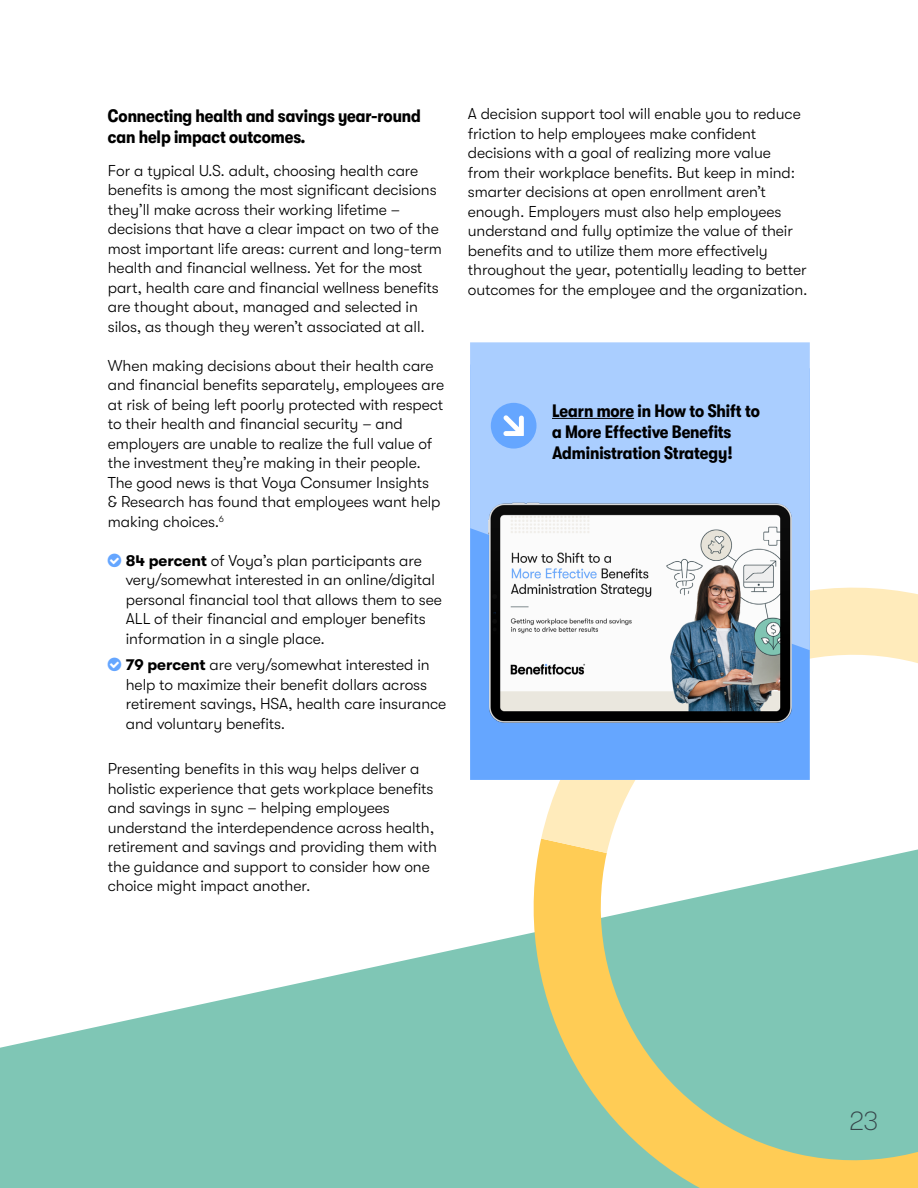
<style>
.page{position:relative;width:918px;height:1188px;background:#fff}
.page>*{position:absolute;margin:0;border:0;box-sizing:border-box;transform-origin:0 0}
.t1{font:100 27px "GT Walsheim Pro";color:#36464b}
.t2{font:700 condensed 18px/21px "GT Walsheim Pro";letter-spacing:-.005em;color:#000}
.t3{font:300 15.75px/19.5px "GT Walsheim Pro";letter-spacing:-.005em;color:#000}
.s1{font-weight:700}
</style>
<div class="page">
<svg style="left:0;top:938px;width:508px;height:250px;fill:#7fc6b5"></svg>
<svg style="left:508px;top:840px;width:410px;height:348px;background:#a7cca5"></svg>
<svg style="left:541px;top:587px;width:377px;height:266px"></svg>
<div style="left:470px;top:735px;width:340px;height:45px;background:#65a6ff"></div>
<div style="left:470px;top:342px;width:340px;height:149px;background:#aaceff"></div>
<hr style="left:552px;top:418px;width:82px;height:1px;background:#000">
<img style="left:470px;top:491px;width:384px;height:244px">
<div style="left:491px;top:403px;width:46px;height:46px;background:#65a6ff;border-radius:50%"></div>
<svg style="left:503px;top:415px;width:21px;height:21px"></svg>
<p class="t2" style="left:108px;top:105px;width:315px">Connecting health and savings year-round can help impact outcomes.</p>
<p class="t3" style="left:108px;top:161px;width:336px">For a typical U.S. adult, choosing health care benefits is among the most significant decisions they’ll make across their working lifetime – decisions that have a clear impact on two of the most important life areas: current and long-term health and financial wellness. Yet for the most part, health care and financial wellness benefits are thought about, managed and selected in silos, as though they weren’t associated at all.</p>
<p class="t3" style="left:108px;top:356px;width:338px">When making decisions about their health care and financial benefits separately, employees are at risk of being left poorly protected with respect to their health and financial security – and employers are unable to realize the full value of the investment they’re making in their people.<br>The good news is that Voya Consumer Insights<br>&amp; Research has found that employees want help making choices.<sup>6</sup></p>
<p class="t3" style="left:126px;top:551px;width:318px"><span class="s1">84 percent</span> of Voya’s plan participants are very/somewhat interested in an online/digital personal financial tool that allows them to see ALL of their financial and employer benefits information in a single place.</p>
<p class="t3" style="left:126px;top:655px;width:322px"><span class="s1">79 percent</span> are very/somewhat interested in help to maximize their benefit dollars across retirement savings, HSA, health care insurance and voluntary benefits.</p>
<p class="t3" style="left:108px;top:759px;width:331px">Presenting benefits in this way helps deliver a holistic experience that gets workplace benefits and savings in sync – helping employees understand the interdependence across health, retirement and savings and providing them with the guidance and support to consider how one choice might impact another.</p>
<p class="t3" style="left:468px;top:104px;width:341px">A decision support tool will enable you to reduce friction to help employees make confident decisions with a goal of realizing more value<br>from their workplace benefits. But keep in mind: smarter decisions at open enrollment aren’t enough. Employers must also help employees understand and fully optimize the value of their benefits and to utilize them more effectively throughout the year, potentially leading to better outcomes for the employee and the organization.</p>
<p class="t2" style="left:552px;top:400px;width:209px">Learn more in How to Shift to a More Effective Benefits<br>Administration Strategy!</p>
<h1 class="t1" style="left:849px;top:1106px;width:31px">23</h1>
</div>
